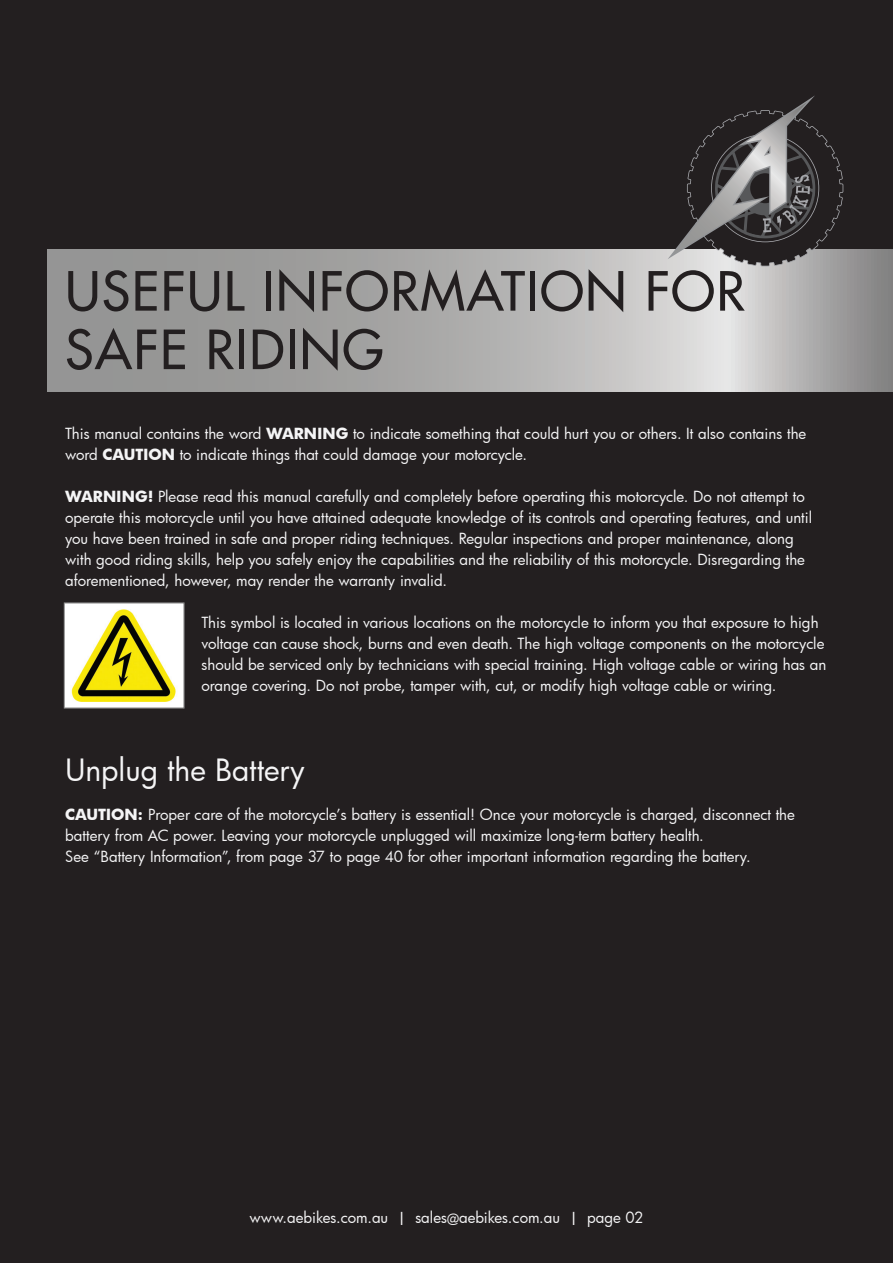
<style>
.page{position:relative;width:893px;height:1263px;background:#231f20}
.page>*{position:absolute;margin:0;border:0;box-sizing:border-box;transform-origin:0 0}
.t1{font:52.5px/58.5px "Futura LT";letter-spacing:.03em;color:#231f20}
.t2{font:30px "Futura";color:#f5f5f6}
.t3{font:15px/21px "Futura";color:#f5f5f6}
.s1{font-weight:700}
.s2{font-family:"Futura LT"}
</style>
<div class="page">
<svg style="left:48px;top:249px;width:845px;height:142px;background:#acabab"></svg>
<div style="left:64px;top:603px;width:120px;height:105px;background:#fff"></div>
<img style="left:71px;top:610px;width:105px;height:91px">
<div style="left:64px;top:602px;width:120px;height:106px;border:1px solid #959595"></div>
<svg style="left:668px;top:95px;width:175px;height:171px"></svg>
<h1 class="t1" style="left:65px;top:262px;width:681px">USEFUL INFORMATION FOR<br>SAFE RIDING</h1>
<p class="t3" style="left:65px;top:423px;width:743px">This manual contains the word <span class="s1">WARNING</span> to indicate something that could hurt you or others. It also contains the word <span class="s1">CAUTION</span> to indicate things that could damage your motorcycle.</p>
<p class="t3" style="left:65px;top:486px;width:748px"><span class="s1">WARNING!</span> Please read this manual carefully and completely before operating this motorcycle. Do not attempt to operate this motorcycle until you have attained adequate knowledge of its controls and operating features, and until you have been trained in safe and proper riding techniques. Regular inspections and proper maintenance, along with good riding skills, help you safely enjoy the capabilities and the reliability of this motorcycle. Disregarding the aforementioned, however, may render the warranty invalid.</p>
<p class="t3" style="left:202px;top:612px;width:626px">This symbol is located in various locations on the motorcycle to inform you that exposure to high voltage can cause shock, burns and even death. The high voltage components on the motorcycle should be serviced only by technicians with special training. High voltage cable or wiring has an orange covering. Do not probe, tamper with, cut, or modify high voltage cable or wiring.</p>
<h2 class="t2" style="left:65px;top:750px;width:241px">Unplug the Battery</h2>
<p class="t3" style="left:65px;top:804px;width:731px"><span class="s1">CAUTION:</span> Proper care of the motorcycle’s battery is essential! Once your motorcycle is charged, disconnect the battery from AC power. Leaving your motorcycle unplugged will maximize long-term battery health.<br>See “Battery Information”, from page 37 to page 40 for other important information regarding the battery.</p>
<p class="t3" style="left:249px;top:1207px;width:396px">www.aebikes.com.au <span class="s2">|</span> sales@aebikes.com.au <span class="s2">|</span> page 02</p>
</div>
